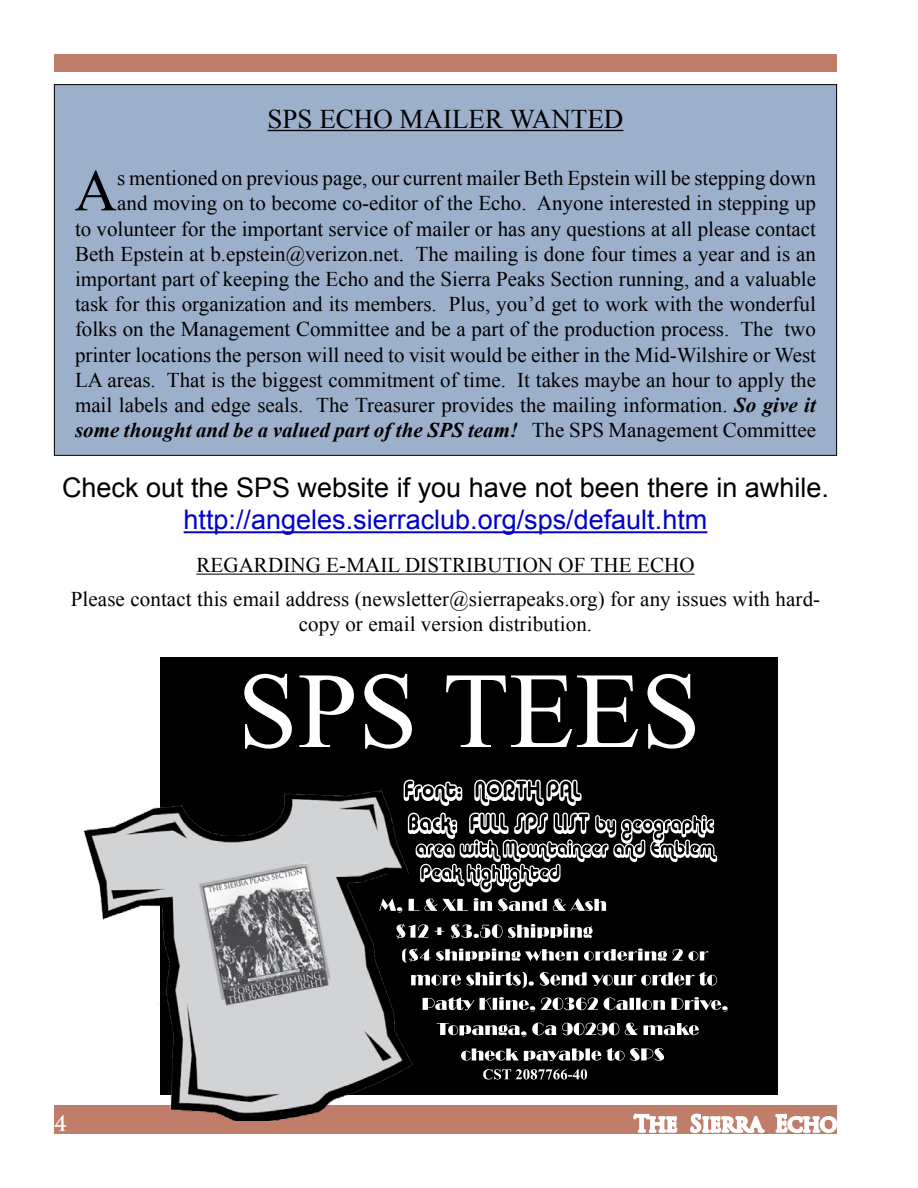
<style>
.page{position:relative;width:918px;height:1188px;background:#fff}
.page>*{position:absolute;margin:0;border:0;box-sizing:border-box;transform-origin:0 0}
.t1{font:108px "Times New Roman";color:#fff}
.t2{font:59.1px "Times New Roman";color:#000}
.t3{font:27px "Arial";color:#000}
.t4{font:27px "Arial";color:#00c}
.t5{font:27px "Times New Roman";color:#000}
.t6{font:21px/25.2px "Times New Roman";color:#000;text-align:center}
.t7{font:700 21px "Trajan Pro";color:#fff}
.s1{font-weight:700;font-style:italic}
</style>
<div class="page">
<div style="left:54px;top:1106px;width:783px;height:28px;background:#c07d69"></div>
<svg style="left:632px;top:1105px;width:47px;height:28px"></svg>
<svg style="left:689px;top:1105px;width:77px;height:28px"></svg>
<svg style="left:774px;top:1105px;width:63px;height:28px"></svg>
<div style="left:54px;top:54px;width:783px;height:17px;background:#c07d69"></div>
<hr style="left:184px;top:531px;width:523px;height:2px;background:#00c">
<div style="left:161px;top:657px;width:617px;height:438px;background:#000"></div>
<svg style="left:435px;top:780px;width:147px;height:26px"></svg>
<svg style="left:435px;top:813px;width:282px;height:79px"></svg>
<svg style="left:435px;top:924px;width:158px;height:15px"></svg>
<svg style="left:436px;top:948px;width:273px;height:13px"></svg>
<svg style="left:435px;top:972px;width:282px;height:16px"></svg>
<svg style="left:435px;top:898px;width:171px;height:14px"></svg>
<svg style="left:435px;top:997px;width:293px;height:15px"></svg>
<svg style="left:437px;top:1023px;width:262px;height:14px"></svg>
<svg style="left:461px;top:1048px;width:203px;height:13px"></svg>
<svg style="left:483px;top:1069px;width:104px;height:11px"></svg>
<img style="left:69px;top:780px;width:366px;height:340px">
<hr style="left:196px;top:574px;width:499px;height:1px;background:#000">
<div style="left:54px;top:85px;width:783px;height:370px;background:#9cb0cc"></div>
<hr style="left:268px;top:130px;width:355px;height:1px;background:#000">
<p class="t5" style="left:268px;top:100px;width:88px">SPS Echo</p>
<p class="t5" style="left:400px;top:100px;width:71px">Mailer</p>
<p class="t5" style="left:509px;top:100px;width:80px">Wanted</p>
<h2 class="t2" style="left:75px;top:151px;width:44px">A</h2>
<p class="t6" style="left:75px;top:165px;width:743px;text-align:right">s mentioned on previous page, our current mailer Beth Epstein will be stepping down<br>and moving on to become co-editor of the Echo. Anyone interested in stepping up<br>to volunteer for the important service of mailer or has any questions at all please contact Beth Epstein at b.epstein@verizon.net. The mailing is done four times a year and is an important part of keeping the Echo and the Sierra Peaks Section running, and a valuable task for this organization and its members. Plus, you’d get to work with the wonderful folks on the Management Committee and be a part of the production process. The two printer locations the person will need to visit would be either in the Mid-Wilshire or West LA areas. That is the biggest commitment of time. It takes maybe an hour to apply the mail labels and edge seals. The Treasurer provides the mailing information. <span class="s1">So give it some thought and be a valued part of the SPS team!</span> The SPS Management Committee</p>
<p class="t3" style="left:62px;top:470px;width:768px">Check out the SPS website if you have not been there in awhile.</p>
<p class="t4" style="left:184px;top:502px;width:525px">http://angeles.sierraclub.org/sps/default.htm</p>
<p class="t6" style="left:71px;top:547px;width:751px;line-height:34.2px">REGARDING E-MAIL DISTRIBUTION OF THE ECHO<br>Please contact this email address (newsletter@sierrapeaks.org) for any issues with hard-</p>
<p class="t6" style="left:299px;top:611px;width:295px">copy or email version distribution.</p>
<p class="t7" style="left:54px;top:1111px;width:14px">4</p>
<h1 class="t1" style="left:238px;top:638px;width:465px">SPS TEES</h1>
</div>
